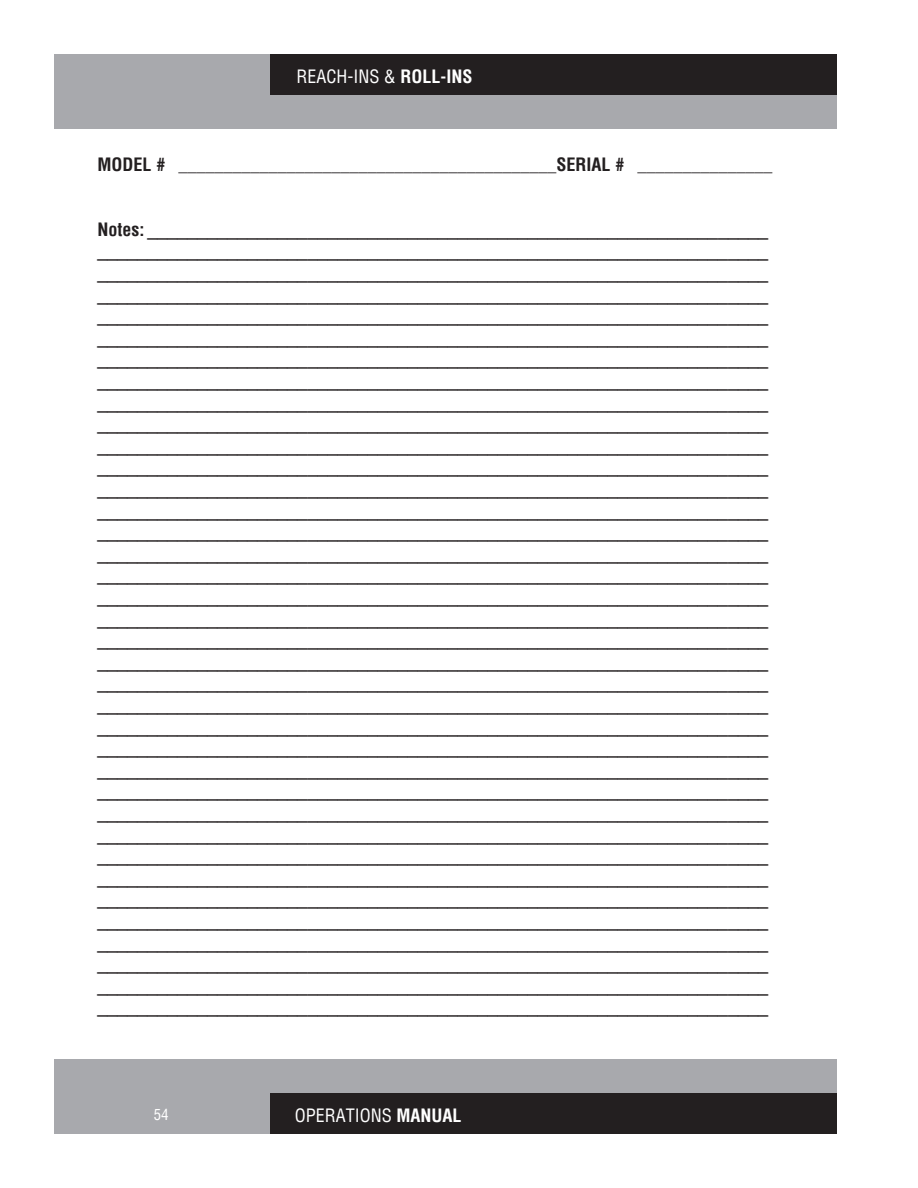
<style>
.page{position:relative;width:918px;height:1188px;background:#fff}
.page>*{position:absolute;margin:0;border:0;box-sizing:border-box;transform-origin:0 0}
.t1{font:18px "Arial";color:#231f20}
.t2{font:700 condensed 18px "Helvetica";color:#231f20}
.t3{font:condensed 18px "Helvetica";color:#fff}
.t4{font:condensed 15px "Helvetica";color:#fff}
.s1{font-weight:700}
.s2{font-family:"Helvetica";font-weight:700;font-stretch:condensed}
</style>
<div class="page">
<div style="left:54px;top:54px;width:783px;height:74px;background:#a8a9ad"></div>
<div style="left:54px;top:1060px;width:783px;height:74px;background:#a8a9ad"></div>
<div style="left:270px;top:1094px;width:567px;height:40px;background:#231f20"></div>
<div style="left:270px;top:54px;width:567px;height:40px;background:#231f20"></div>
<p class="t3" style="left:296px;top:64px;width:178px">REACH-INS &amp; <span class="s1">ROLL-INS</span></p>
<p class="t2" style="left:98px;top:153px;width:676px">MODEL # __________________________________________SERIAL # _______________</p>
<p class="t1" style="left:98px;top:218px;width:672px"><span class="s2">Notes:</span> ______________________________________________________________</p>
<p class="t1" style="left:98px;top:239px;width:672px">___________________________________________________________________</p>
<p class="t1" style="left:98px;top:261px;width:672px">___________________________________________________________________</p>
<p class="t1" style="left:98px;top:283px;width:672px">___________________________________________________________________</p>
<p class="t1" style="left:98px;top:304px;width:672px">___________________________________________________________________</p>
<p class="t1" style="left:98px;top:326px;width:672px">___________________________________________________________________</p>
<p class="t1" style="left:98px;top:347px;width:672px">___________________________________________________________________</p>
<p class="t1" style="left:98px;top:369px;width:672px">___________________________________________________________________</p>
<p class="t1" style="left:98px;top:391px;width:672px">___________________________________________________________________</p>
<p class="t1" style="left:98px;top:412px;width:672px">___________________________________________________________________</p>
<p class="t1" style="left:98px;top:434px;width:672px">___________________________________________________________________</p>
<p class="t1" style="left:98px;top:455px;width:672px">___________________________________________________________________</p>
<p class="t1" style="left:98px;top:477px;width:672px">___________________________________________________________________</p>
<p class="t1" style="left:98px;top:499px;width:672px">___________________________________________________________________</p>
<p class="t1" style="left:98px;top:520px;width:672px">___________________________________________________________________</p>
<p class="t1" style="left:98px;top:542px;width:672px">___________________________________________________________________</p>
<p class="t1" style="left:98px;top:563px;width:672px">___________________________________________________________________</p>
<p class="t1" style="left:98px;top:585px;width:672px">___________________________________________________________________</p>
<p class="t1" style="left:98px;top:607px;width:672px">___________________________________________________________________</p>
<p class="t1" style="left:98px;top:628px;width:672px">___________________________________________________________________</p>
<p class="t1" style="left:98px;top:650px;width:672px">___________________________________________________________________</p>
<p class="t1" style="left:98px;top:671px;width:672px">___________________________________________________________________</p>
<p class="t1" style="left:98px;top:693px;width:672px">___________________________________________________________________</p>
<p class="t1" style="left:98px;top:715px;width:672px">___________________________________________________________________</p>
<p class="t1" style="left:98px;top:736px;width:672px">___________________________________________________________________</p>
<p class="t1" style="left:98px;top:758px;width:672px">___________________________________________________________________</p>
<p class="t1" style="left:98px;top:779px;width:672px">___________________________________________________________________</p>
<p class="t1" style="left:98px;top:801px;width:672px">___________________________________________________________________</p>
<p class="t1" style="left:98px;top:823px;width:672px">___________________________________________________________________</p>
<p class="t1" style="left:98px;top:844px;width:672px">___________________________________________________________________</p>
<p class="t1" style="left:98px;top:866px;width:672px">___________________________________________________________________</p>
<p class="t1" style="left:98px;top:887px;width:672px">___________________________________________________________________</p>
<p class="t1" style="left:98px;top:909px;width:672px">___________________________________________________________________</p>
<p class="t1" style="left:98px;top:931px;width:672px">___________________________________________________________________</p>
<p class="t1" style="left:98px;top:952px;width:672px">___________________________________________________________________</p>
<p class="t1" style="left:98px;top:974px;width:672px">___________________________________________________________________</p>
<p class="t1" style="left:98px;top:995px;width:672px">___________________________________________________________________</p>
<p class="t4" style="left:154px;top:1105px;width:16px">54</p>
<p class="t3" style="left:295px;top:1104px;width:168px">OPERATIONS <span class="s1">MANUAL</span></p>
</div>
